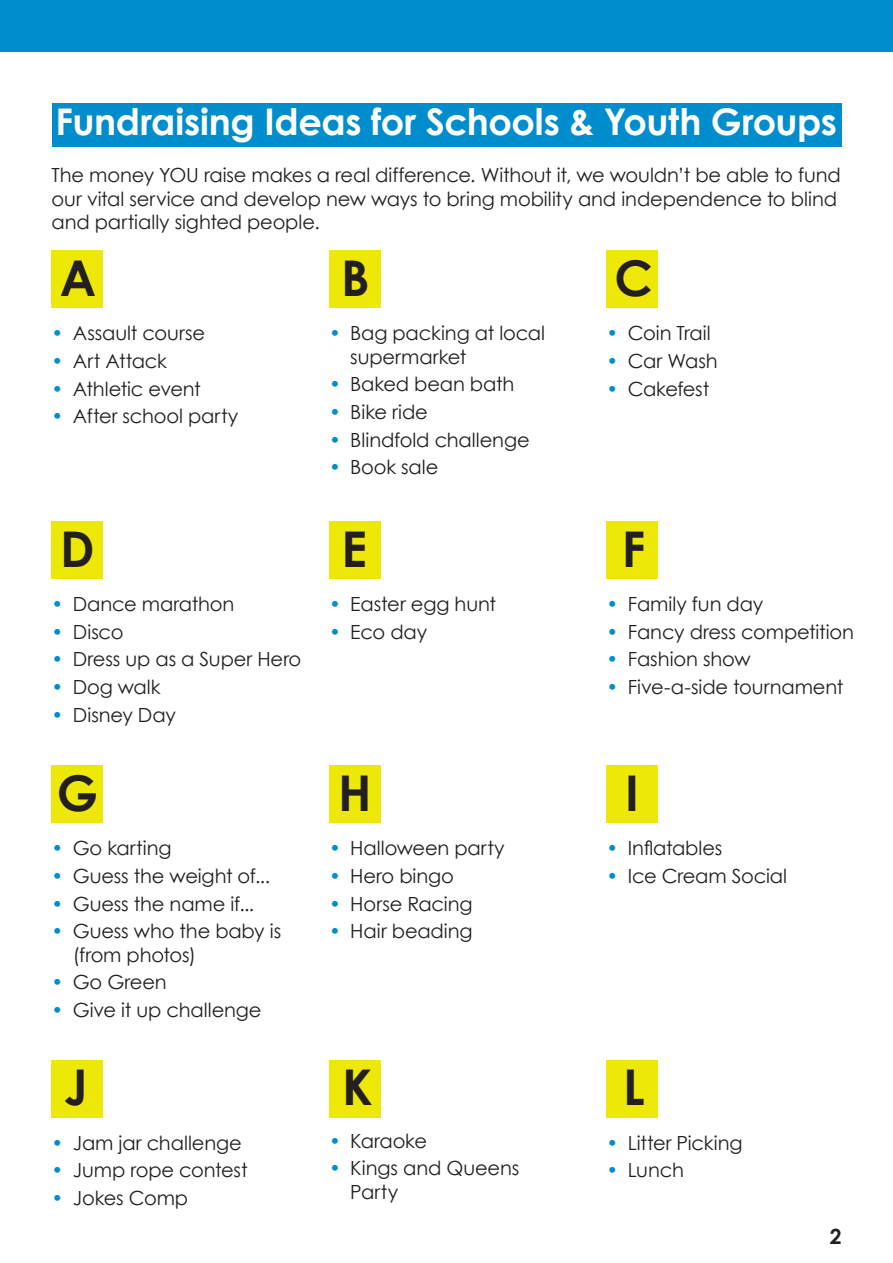
<style>
.page{position:relative;width:893px;height:1263px;background:#fff}
.page>*{position:absolute;margin:0;border:0;box-sizing:border-box;transform-origin:0 0}
.h3a{font:700 49.35px "Century Gothic";color:#231f20}
.h2a{font:700 36.75px "Century Gothic";letter-spacing:-.01em;color:#fff}
.t1{font:700 21px "Century Gothic";color:#231f20}
.p1{font:19.5px/23.4px "Century Gothic";letter-spacing:-.01em;color:#231f20}
.s1{color:#008dcd}
</style>
<div class="page">
<div style="left:0;top:0;width:893px;height:52px;background:#008dcd"></div>
<div style="left:52px;top:103px;width:789px;height:43px;background:#008dcd"></div>
<div style="left:52px;top:250px;width:51px;height:58px;background:#eee809"></div>
<div style="left:329px;top:250px;width:52px;height:58px;background:#eee809"></div>
<div style="left:606px;top:250px;width:52px;height:58px;background:#eee809"></div>
<div style="left:52px;top:521px;width:51px;height:58px;background:#eee809"></div>
<div style="left:329px;top:521px;width:52px;height:58px;background:#eee809"></div>
<div style="left:606px;top:521px;width:52px;height:58px;background:#eee809"></div>
<div style="left:52px;top:765px;width:51px;height:58px;background:#eee809"></div>
<div style="left:329px;top:765px;width:52px;height:58px;background:#eee809"></div>
<div style="left:606px;top:765px;width:52px;height:58px;background:#eee809"></div>
<div style="left:52px;top:1059px;width:51px;height:58px;background:#eee809"></div>
<div style="left:329px;top:1059px;width:52px;height:58px;background:#eee809"></div>
<div style="left:606px;top:1059px;width:52px;height:58px;background:#eee809"></div>
<h2 class="h2a" style="left:56px;top:98px;width:783px">Fundraising Ideas for Schools &amp; Youth Groups</h2>
<p class="p1" style="left:52px;top:163px;width:791px">The money YOU raise makes a real difference. Without it, we wouldn’t be able to fund our vital service and develop new ways to bring mobility and independence to blind and partially sighted people.</p>
<h3 class="h3a" style="left:60px;top:247px;width:38px">A</h3>
<p class="p1" style="left:52px;top:321px;width:155px"><span class="s1">•</span> Assault course</p>
<p class="p1" style="left:52px;top:349px;width:117px"><span class="s1">•</span> Art Attack</p>
<p class="p1" style="left:52px;top:376px;width:151px"><span class="s1">•</span> Athletic event</p>
<p class="p1" style="left:52px;top:404px;width:188px"><span class="s1">•</span> After school party</p>
<h3 class="h3a" style="left:615px;top:247px;width:40px">C</h3>
<p class="p1" style="left:606px;top:321px;width:106px"><span class="s1">•</span> Coin Trail</p>
<p class="p1" style="left:606px;top:349px;width:113px"><span class="s1">•</span> Car Wash</p>
<p class="p1" style="left:606px;top:376px;width:104px"><span class="s1">•</span> Cakefest</p>
<h3 class="h3a" style="left:341px;top:247px;width:30px">B</h3>
<p class="p1" style="left:350px;top:321px;width:196px;text-indent:-21px"><span class="s1">•</span> Bag packing at local supermarket</p>
<p class="p1" style="left:329px;top:372px;width:187px"><span class="s1">•</span> Baked bean bath</p>
<p class="p1" style="left:329px;top:400px;width:100px"><span class="s1">•</span> Bike ride</p>
<p class="p1" style="left:329px;top:428px;width:202px"><span class="s1">•</span> Blindfold challenge</p>
<p class="p1" style="left:329px;top:455px;width:111px"><span class="s1">•</span> Book sale</p>
<h3 class="h3a" style="left:60px;top:518px;width:36px">D</h3>
<p class="p1" style="left:52px;top:592px;width:184px"><span class="s1">•</span> Dance marathon</p>
<p class="p1" style="left:52px;top:620px;width:73px"><span class="s1">•</span> Disco</p>
<p class="p1" style="left:52px;top:647px;width:251px"><span class="s1">•</span> Dress up as a Super Hero</p>
<p class="p1" style="left:52px;top:675px;width:111px"><span class="s1">•</span> Dog walk</p>
<p class="p1" style="left:52px;top:703px;width:126px"><span class="s1">•</span> Disney Day</p>
<h3 class="h3a" style="left:57px;top:762px;width:43px">G</h3>
<p class="p1" style="left:52px;top:836px;width:122px"><span class="s1">•</span> Go karting</p>
<p class="p1" style="left:52px;top:864px;width:220px"><span class="s1">•</span> Guess the weight of...</p>
<p class="p1" style="left:52px;top:892px;width:204px"><span class="s1">•</span> Guess the name if...</p>
<p class="p1" style="left:73px;top:919px;width:210px;text-indent:-21px"><span class="s1">•</span> Guess who the baby is (from photos)</p>
<p class="p1" style="left:52px;top:970px;width:117px"><span class="s1">•</span> Go Green</p>
<p class="p1" style="left:52px;top:998px;width:212px"><span class="s1">•</span> Give it up challenge</p>
<h3 class="h3a" style="left:64px;top:1056px;width:25px">J</h3>
<p class="p1" style="left:52px;top:1131px;width:192px"><span class="s1">•</span> Jam jar challenge</p>
<p class="p1" style="left:52px;top:1158px;width:198px"><span class="s1">•</span> Jump rope contest</p>
<p class="p1" style="left:52px;top:1186px;width:138px"><span class="s1">•</span> Jokes Comp</p>
<h3 class="h3a" style="left:341px;top:518px;width:27px">E</h3>
<p class="p1" style="left:329px;top:592px;width:168px"><span class="s1">•</span> Easter egg hunt</p>
<p class="p1" style="left:329px;top:620px;width:100px"><span class="s1">•</span> Eco day</p>
<h3 class="h3a" style="left:338px;top:762px;width:35px">H</h3>
<p class="p1" style="left:329px;top:836px;width:177px"><span class="s1">•</span> Halloween party</p>
<p class="p1" style="left:329px;top:864px;width:127px"><span class="s1">•</span> Hero bingo</p>
<p class="p1" style="left:329px;top:892px;width:145px"><span class="s1">•</span> Horse Racing</p>
<p class="p1" style="left:329px;top:919px;width:145px"><span class="s1">•</span> Hair beading</p>
<h3 class="h3a" style="left:342px;top:1056px;width:32px">K</h3>
<p class="p1" style="left:329px;top:1128px;width:99px"><span class="s1">•</span> Karaoke</p>
<p class="p1" style="left:350px;top:1156px;width:171px;text-indent:-21px"><span class="s1">•</span> Kings and Queens<br>Party</p>
<h3 class="h3a" style="left:622px;top:518px;width:25px">F</h3>
<p class="p1" style="left:606px;top:592px;width:158px"><span class="s1">•</span> Family fun day</p>
<p class="p1" style="left:606px;top:620px;width:249px"><span class="s1">•</span> Fancy dress competition</p>
<p class="p1" style="left:606px;top:647px;width:146px"><span class="s1">•</span> Fashion show</p>
<p class="p1" style="left:606px;top:675px;width:238px"><span class="s1">•</span> Five-a-side tournament</p>
<h3 class="h3a" style="left:625px;top:762px;width:15px">I</h3>
<p class="p1" style="left:606px;top:836px;width:117px"><span class="s1">•</span> Inflatables</p>
<p class="p1" style="left:606px;top:864px;width:182px"><span class="s1">•</span> Ice Cream Social</p>
<h3 class="h3a" style="left:623px;top:1056px;width:23px">L</h3>
<p class="p1" style="left:606px;top:1131px;width:138px"><span class="s1">•</span> Litter Picking</p>
<p class="p1" style="left:606px;top:1158px;width:79px"><span class="s1">•</span> Lunch</p>
<p class="t1" style="left:830px;top:1223px;width:13px">2</p>
</div>
